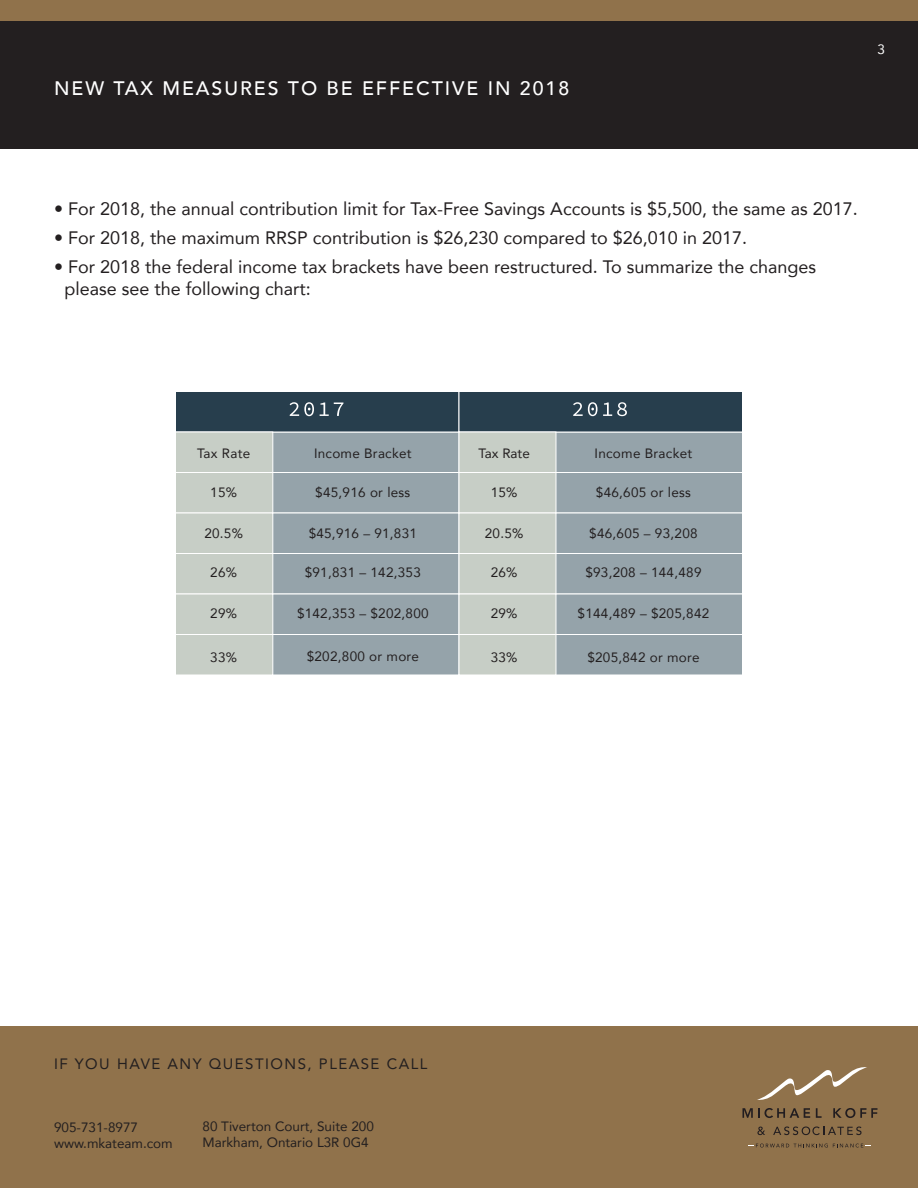
<style>
.page{position:relative;width:918px;height:1188px;background:#fff}
.page>*{position:absolute;margin:0;border:0;box-sizing:border-box;transform-origin:0 0}
.t1{font:500 19.5px "Avenir";letter-spacing:.1em;color:#fff}
.t2{font:18px/21.6px "Avenir";color:#231f20}
.t3{font:15px "Avenir";letter-spacing:.1em;color:#231f20}
.t4{font:13.5px "Avenir";letter-spacing:.02em;color:#231f20}
.t5{font:13.5px/16.2px "Avenir";color:#231f20}
.t6{font:13.5px "Avenir";color:#fff}
</style>
<div class="page">
<div style="left:0;top:0;width:918px;height:148px;background:#231f20"></div>
<div style="left:0;top:0;width:918px;height:21px;background:#90724b"></div>
<div style="left:243px;top:432px;width:216px;height:41px;background:#95a3aa;border:1px solid #fff"></div>
<div style="left:175px;top:391px;width:284px;height:41px;background:#273e4d;border:1px solid #fff"></div>
<div style="left:243px;top:472px;width:216px;height:41px;background:#95a3aa;border:1px solid #fff"></div>
<div style="left:243px;top:513px;width:216px;height:41px;background:#95a3aa;border:1px solid #fff"></div>
<div style="left:243px;top:553px;width:216px;height:41px;background:#95a3aa;border:1px solid #fff"></div>
<div style="left:243px;top:594px;width:216px;height:41px;background:#95a3aa;border:1px solid #fff"></div>
<div style="left:243px;top:634px;width:216px;height:41px;background:#95a3aa;border:1px solid #fff"></div>
<div style="left:526px;top:432px;width:217px;height:41px;background:#95a3aa;border:1px solid #fff"></div>
<div style="left:526px;top:472px;width:217px;height:41px;background:#95a3aa;border:1px solid #fff"></div>
<div style="left:526px;top:513px;width:217px;height:41px;background:#95a3aa;border:1px solid #fff"></div>
<div style="left:526px;top:553px;width:217px;height:41px;background:#95a3aa;border:1px solid #fff"></div>
<div style="left:526px;top:594px;width:217px;height:41px;background:#95a3aa;border:1px solid #fff"></div>
<div style="left:526px;top:634px;width:217px;height:41px;background:#95a3aa;border:1px solid #fff"></div>
<svg style="left:290px;top:402px;width:24px;height:14px"></svg>
<svg style="left:320px;top:403px;width:23px;height:13px"></svg>
<div style="left:459px;top:391px;width:284px;height:41px;background:#273e4d;border:1px solid #fff"></div>
<svg style="left:573px;top:402px;width:54px;height:14px"></svg>
<div style="left:175px;top:432px;width:98px;height:41px;background:#c7cec6;border:1px solid #fff"></div>
<div style="left:175px;top:472px;width:98px;height:41px;background:#c7cec6;border:1px solid #fff"></div>
<div style="left:175px;top:513px;width:98px;height:41px;background:#c7cec6;border:1px solid #fff"></div>
<div style="left:175px;top:553px;width:98px;height:41px;background:#c7cec6;border:1px solid #fff"></div>
<div style="left:175px;top:594px;width:98px;height:41px;background:#c7cec6;border:1px solid #fff"></div>
<div style="left:175px;top:634px;width:98px;height:41px;background:#c7cec6;border:1px solid #fff"></div>
<div style="left:459px;top:432px;width:97px;height:41px;background:#c7cec6;border:1px solid #fff"></div>
<div style="left:459px;top:472px;width:97px;height:41px;background:#c7cec6;border:1px solid #fff"></div>
<div style="left:459px;top:513px;width:97px;height:41px;background:#c7cec6;border:1px solid #fff"></div>
<div style="left:459px;top:553px;width:97px;height:41px;background:#c7cec6;border:1px solid #fff"></div>
<div style="left:459px;top:594px;width:97px;height:41px;background:#c7cec6;border:1px solid #fff"></div>
<div style="left:459px;top:634px;width:97px;height:41px;background:#c7cec6;border:1px solid #fff"></div>
<div style="left:0;top:1027px;width:918px;height:161px;background:#90724b"></div>
<svg style="left:749px;top:1144px;width:122px;height:3px"></svg>
<svg style="left:757px;top:1127px;width:8px;height:8px"></svg>
<svg style="left:773px;top:1127px;width:89px;height:8px"></svg>
<svg style="left:743px;top:1108px;width:67px;height:10px"></svg>
<svg style="left:816px;top:1108px;width:6px;height:10px"></svg>
<svg style="left:833px;top:1108px;width:45px;height:10px"></svg>
<svg style="left:757px;top:1067px;width:110px;height:33px"></svg>
<p class="t1" style="left:54px;top:71px;width:517px">NEW TAX MEASURES TO BE EFFECTIVE IN 2018</p>
<p class="t6" style="left:878px;top:38px;width:9px">3</p>
<p class="t2" style="left:54px;top:197px;width:805px">• For 2018, the annual contribution limit for Tax-Free Savings Accounts is $5,500, the same as 2017.</p>
<p class="t2" style="left:54px;top:227px;width:695px">• For 2018, the maximum RRSP contribution is $26,230 compared to $26,010 in 2017.</p>
<p class="t2" style="left:64px;top:256px;width:753px;text-indent:-10px">• For 2018 the federal income tax brackets have been restructured. To summarize the changes please see the following chart:</p>
<p class="t4" style="left:197px;top:443px;width:55px">Tax Rate</p>
<p class="t4" style="left:314px;top:443px;width:99px">Income Bracket</p>
<p class="t4" style="left:595px;top:443px;width:99px">Income Bracket</p>
<p class="t4" style="left:210px;top:482px;width:28px">15%</p>
<p class="t4" style="left:204px;top:523px;width:40px">20.5%</p>
<p class="t4" style="left:210px;top:561px;width:28px">26%</p>
<p class="t4" style="left:210px;top:603px;width:28px">29%</p>
<p class="t4" style="left:210px;top:646px;width:28px">33%</p>
<p class="t4" style="left:479px;top:443px;width:53px">Tax Rate</p>
<p class="t4" style="left:315px;top:482px;width:97px">$45,916 or less</p>
<p class="t4" style="left:309px;top:523px;width:110px">$45,916 – 91,831</p>
<p class="t4" style="left:305px;top:561px;width:118px">$91,831 – 142,353</p>
<p class="t4" style="left:297px;top:603px;width:133px">$142,353 – $202,800</p>
<p class="t4" style="left:307px;top:646px;width:114px">$202,800 or more</p>
<p class="t4" style="left:596px;top:482px;width:97px">$46,605 or less</p>
<p class="t4" style="left:589px;top:523px;width:110px">$46,605 – 93,208</p>
<p class="t4" style="left:585px;top:561px;width:118px">$93,208 – 144,489</p>
<p class="t4" style="left:578px;top:603px;width:133px">$144,489 – $205,842</p>
<p class="t4" style="left:587px;top:646px;width:114px">$205,842 or more</p>
<p class="t4" style="left:491px;top:482px;width:28px">15%</p>
<p class="t4" style="left:485px;top:523px;width:40px">20.5%</p>
<p class="t4" style="left:491px;top:561px;width:28px">26%</p>
<p class="t4" style="left:491px;top:603px;width:28px">29%</p>
<p class="t4" style="left:491px;top:646px;width:28px">33%</p>
<p class="t3" style="left:54px;top:1052px;width:375px">IF YOU HAVE ANY QUESTIONS, PLEASE CALL</p>
<p class="t5" style="left:54px;top:1119px;width:120px">905-731-8977 www.mkateam.com</p>
<p class="t5" style="left:202px;top:1118px;width:173px">80 Tiverton Court, Suite 200<br>Markham, Ontario L3R 0G4</p>
</div>
